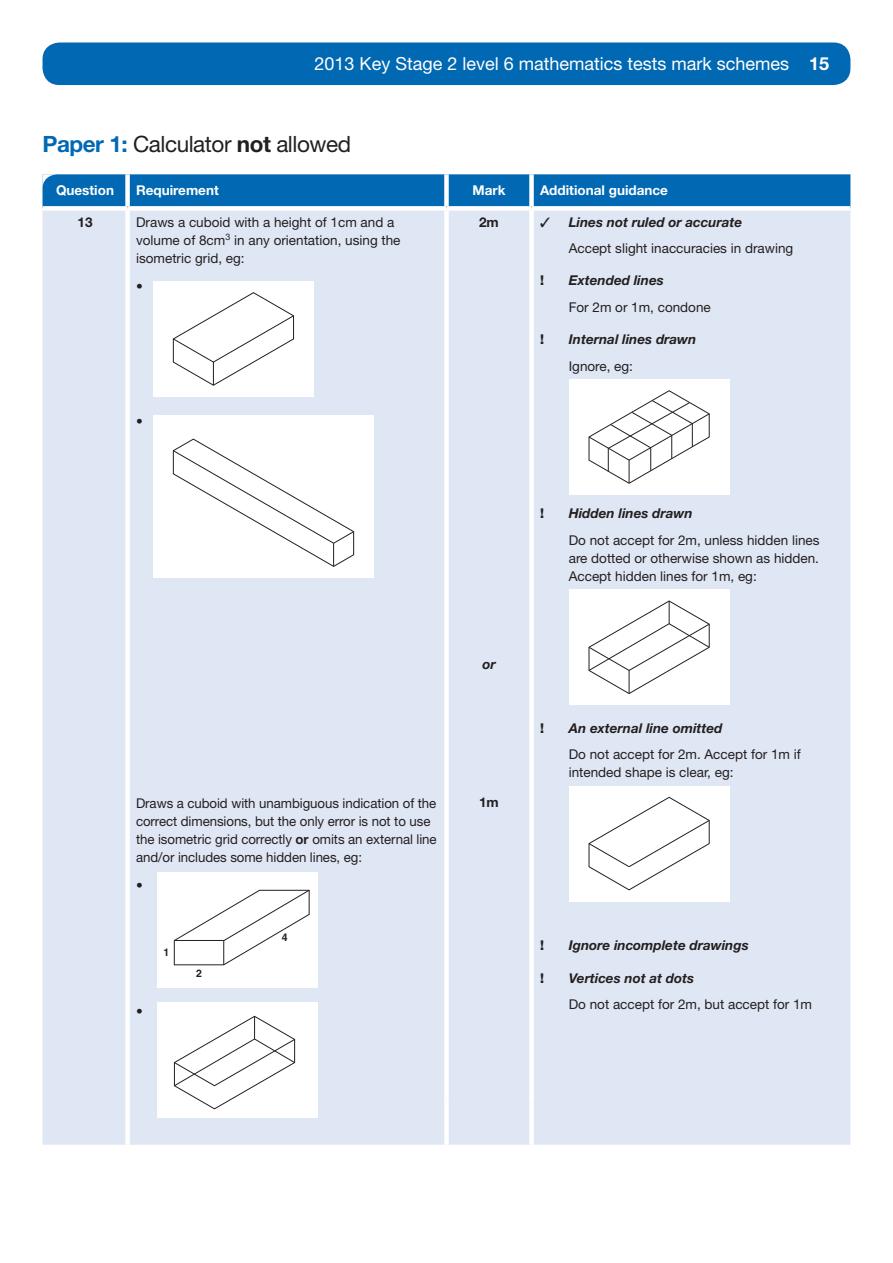
<style>
.page{position:relative;width:893px;height:1263px;background:#fff}
.page>*{position:absolute;margin:0;border:0;box-sizing:border-box;transform-origin:0 0}
.t1{font:22.5px "Helvetica Neue LT Std";letter-spacing:-.02em;color:#231f20}
.t2{font:18px "Helvetica Neue LT Std";color:#fff}
.t3{font:13.5px/18px "Helvetica Neue LT Std";color:#231f20}
.t4{font:italic 700 13.5px "Helvetica Neue LT Std";color:#231f20}
.t5{font:700 13.5px "Helvetica Neue LT Std";color:#fff}
.t6{font:700 13.5px "Helvetica Neue LT Std";color:#231f20}
.t7{font:800 13.5px "Helvetica Neue LT Std";color:#231f20}
.t8{font:700 10.5px "Helvetica LT Std";color:#231f20}
.s1{font-weight:700}
.s2{font-weight:700;color:#0168b3}
.s3{font-weight:700;font-style:italic}
</style>
<div class="page">
<div style="left:43px;top:43px;width:807px;height:42px;background:#0168b3;border-radius:17px"></div>
<div style="left:43px;top:211px;width:807px;height:934px;background:#e0e7f4"></div>
<div style="left:125px;top:211px;width:5px;height:891px;background:#fff"></div>
<div style="left:444px;top:211px;width:5px;height:891px;background:#fff"></div>
<div style="left:529px;top:211px;width:5px;height:891px;background:#fff"></div>
<div style="left:125px;top:1102px;width:5px;height:43px;background:#fff"></div>
<div style="left:444px;top:1102px;width:5px;height:43px;background:#fff"></div>
<div style="left:529px;top:1102px;width:5px;height:43px;background:#fff"></div>
<div style="left:153px;top:281px;width:161px;height:116px;background:#fff"></div>
<svg style="left:172px;top:292px;width:122px;height:94px"></svg>
<div style="left:153px;top:416px;width:221px;height:162px;background:#fff"></div>
<svg style="left:172px;top:438px;width:182px;height:129px"></svg>
<div style="left:157px;top:872px;width:160px;height:116px;background:#fff"></div>
<svg style="left:173px;top:889px;width:137px;height:77px"></svg>
<div style="left:157px;top:1002px;width:160px;height:116px;background:#fff"></div>
<svg style="left:174px;top:1015px;width:121px;height:94px"></svg>
<div style="left:569px;top:379px;width:160px;height:116px;background:#fff"></div>
<svg style="left:588px;top:390px;width:122px;height:94px"></svg>
<div style="left:569px;top:589px;width:160px;height:116px;background:#fff"></div>
<svg style="left:588px;top:600px;width:122px;height:94px"></svg>
<div style="left:569px;top:785px;width:160px;height:116px;background:#fff"></div>
<svg style="left:588px;top:796px;width:122px;height:94px"></svg>
<svg style="left:42px;top:174px;width:808px;height:34px;background:#1674b9"></svg>
<h2 class="t2" style="left:315px;top:53px;width:516px">2013 Key Stage 2 level 6 mathematics tests mark schemes <span class="s1">15</span></h2>
<h1 class="t1" style="left:43px;top:131px;width:310px"><span class="s2">Paper 1:</span> Calculator <span class="s1">not</span> allowed</h1>
<p class="t5" style="left:56px;top:182px;width:59px">Question</p>
<p class="t5" style="left:136px;top:182px;width:84px">Requirement</p>
<p class="t5" style="left:472px;top:182px;width:34px">Mark</p>
<p class="t5" style="left:540px;top:182px;width:129px">Additional guidance</p>
<p class="t6" style="left:78px;top:213px;width:17px">13</p>
<p class="t3" style="left:136px;top:213px;width:266px">Draws a cuboid with a height of 1cm and a volume of 8cm<sup>3</sup> in any orientation, using the isometric grid, eg:</p>
<p class="t3" style="left:136px;top:277px;width:8px">•</p>
<p class="t6" style="left:479px;top:213px;width:21px">2m</p>
<p class="t3" style="left:569px;top:208px;width:226px;line-height:26.5px;text-indent:-29px">✓ <span class="s3">Lines not ruled or accurate<br></span>Accept slight inaccuracies in drawing</p>
<p class="t7" style="left:540px;top:272px;width:5px">!</p>
<p class="t4" style="left:569px;top:272px;width:96px">Extended lines</p>
<p class="t3" style="left:569px;top:298px;width:144px">For 2m or 1m, condone</p>
<p class="t7" style="left:540px;top:331px;width:5px">!</p>
<p class="t4" style="left:569px;top:331px;width:129px">Internal lines drawn</p>
<p class="t3" style="left:569px;top:357px;width:66px">Ignore, eg:</p>
<p class="t3" style="left:136px;top:412px;width:8px">•</p>
<p class="t3" style="left:136px;top:793px;width:302px">Draws a cuboid with unambiguous indication of the correct dimensions, but the only error is not to use the isometric grid correctly <span class="s1">or</span> omits an external line and/or includes some hidden lines, eg:</p>
<p class="t3" style="left:136px;top:876px;width:8px">•</p>
<p class="t3" style="left:136px;top:1002px;width:8px">•</p>
<p class="t8" style="left:163px;top:946px;width:7px">1</p>
<p class="t8" style="left:196px;top:966px;width:7px">2</p>
<p class="t8" style="left:282px;top:931px;width:7px">4</p>
<p class="t4" style="left:482px;top:655px;width:15px">or</p>
<p class="t6" style="left:479px;top:794px;width:21px">1m</p>
<p class="t7" style="left:540px;top:505px;width:5px">!</p>
<p class="t4" style="left:569px;top:505px;width:125px">Hidden lines drawn</p>
<p class="t3" style="left:569px;top:531px;width:252px;text-align:justify">Do not accept for 2m, unless hidden lines are dotted or otherwise shown as hidden.<br>Accept hidden lines for 1m, eg:</p>
<p class="t7" style="left:540px;top:720px;width:5px">!</p>
<p class="t4" style="left:569px;top:719px;width:155px">An external line omitted</p>
<p class="t3" style="left:569px;top:745px;width:234px">Do not accept for 2m. Accept for 1m if intended shape is clear, eg:</p>
<p class="t7" style="left:540px;top:938px;width:5px">!</p>
<p class="t4" style="left:569px;top:937px;width:181px">Ignore incomplete drawings</p>
<p class="t7" style="left:540px;top:970px;width:5px">!</p>
<p class="t4" style="left:569px;top:969px;width:127px">Vertices not at dots</p>
<p class="t3" style="left:569px;top:995px;width:245px">Do not accept for 2m, but accept for 1m</p>
</div>
